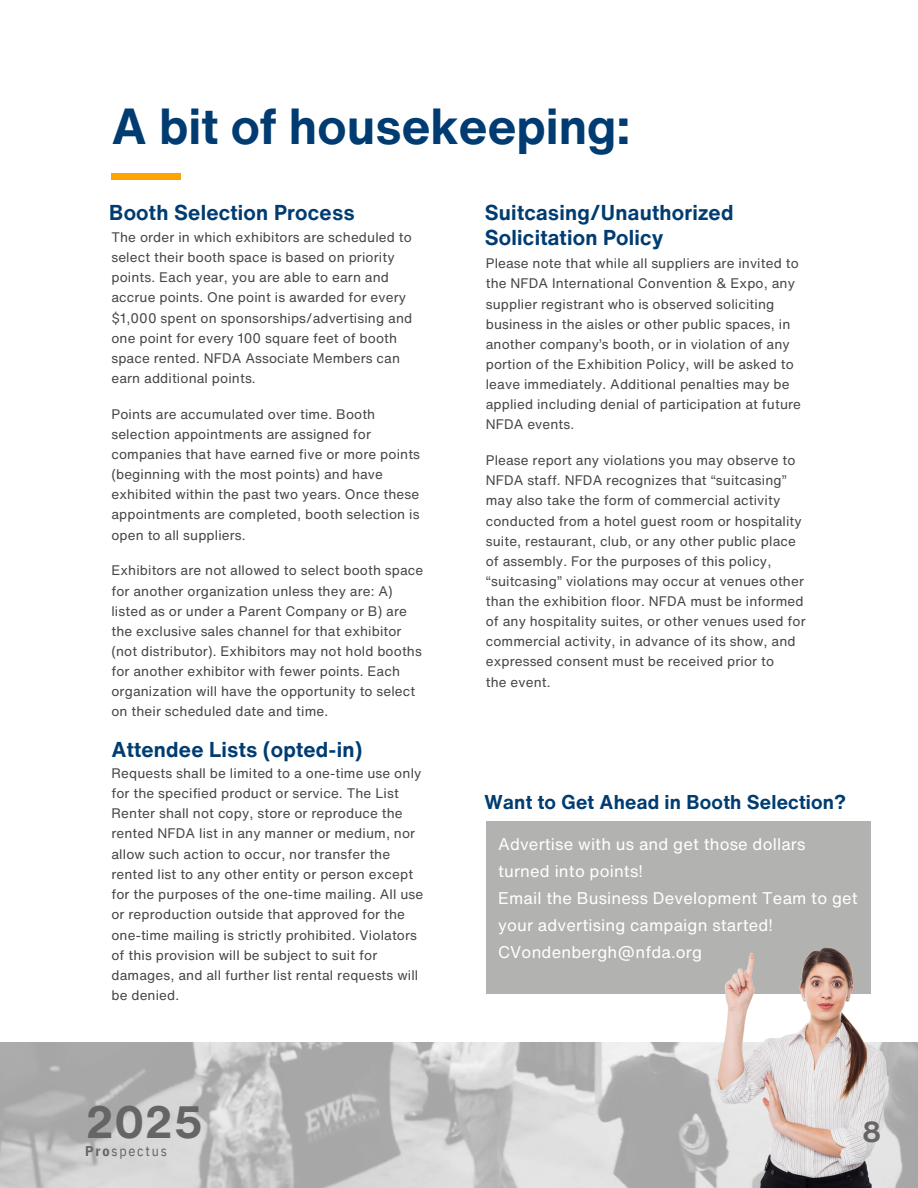
<style>
.page{position:relative;width:918px;height:1188px;background:#fff}
.page>*{position:absolute;margin:0;border:0;box-sizing:border-box;transform-origin:0 0}
.t1{font:700 49.35px "Helvetica Now Text";color:#003c71}
.t2{font:700 44.1px "Helvetica Now Text";color:#656565}
.t3{font:700 28.2px "Helvetica Now Text";color:#656565}
.t4{font:700 21px/24.8px "Helvetica Now Text";letter-spacing:.01em;color:#003c71}
.t5{font:700 19.5px "Helvetica Now Text";letter-spacing:.01em;color:#003c71}
.t6{font:16.5px/27px "Helvetica Now Text";letter-spacing:.01em;color:#fff}
.t7{font:14.1px "IBM Plex Sans Cond";letter-spacing:.125em;color:#656565}
.t8{font:13.5px/20.1px "Helvetica Now Text";letter-spacing:.01em;color:#464646}
.s1{font-weight:700}
</style>
<div class="page">
<div style="left:487px;top:821px;width:384px;height:173px;background:#b2b2b1"></div>
<img style="left:0;top:1042px;width:918px;height:146px">
<img style="left:699px;top:947px;width:190px;height:241px">
<div style="left:111px;top:173px;width:70px;height:7px;background:#ffa300"></div>
<h2 class="t1" style="left:111px;top:89px;width:521px">A bit of housekeeping:</h2>
<h1 class="t4" style="left:109px;top:200px;width:247px">Booth Selection Process</h1>
<h2 class="t4" style="left:485px;top:200px;width:250px">Suitcasing/Unauthorized<br>Solicitation Policy</h2>
<p class="t8" style="left:111px;top:227px;width:302px">The order in which exhibitors are scheduled to</p>
<p class="t8" style="left:111px;top:247px;width:302px">select their booth space is based on priority points. Each year, you are able to earn and accrue points. One point is awarded for every $1,000 spent on sponsorships/advertising and one point for every 100 square feet of booth space rented. NFDA Associate Members can earn additional points.</p>
<p class="t8" style="left:111px;top:404px;width:310px">Points are accumulated over time. Booth selection appointments are assigned for companies that have earned five or more points (beginning with the most points) and have exhibited within the past two years. Once these appointments are completed, booth selection is open to all suppliers.</p>
<p class="t8" style="left:111px;top:560px;width:313px">Exhibitors are not allowed to select booth space for another organization unless they are: A) listed as or under a Parent Company or B) are the exclusive sales channel for that exhibitor (not distributor). Exhibitors may not hold booths for another exhibitor with fewer points. Each organization will have the opportunity to select on their scheduled date and time.</p>
<p class="t8" style="left:486px;top:253px;width:317px">Please note that while all suppliers are invited to the NFDA International Convention &amp; Expo, any supplier registrant who is observed soliciting business in the aisles or other public spaces, in another company’s booth, or in violation of any portion of the Exhibition Policy, will be asked to leave immediately. Additional penalties may be applied including denial of participation at future NFDA events.</p>
<p class="t8" style="left:486px;top:450px;width:311px">Please report any violations you may observe to</p>
<p class="t8" style="left:486px;top:470px;width:303px">NFDA staff. NFDA recognizes that “suitcasing”</p>
<p class="t8" style="left:486px;top:490px;width:296px">may also take the form of commercial activity</p>
<h2 class="t8" style="left:486px;top:510px;width:318px">conducted from a hotel guest room or hospitality</h2>
<p class="t8" style="left:486px;top:531px;width:312px">suite, restaurant, club, or any other public place</p>
<h2 class="t8" style="left:486px;top:551px;width:287px">of assembly. For the purposes of this policy,</h2>
<h3 class="t8" style="left:486px;top:571px;width:320px">“suitcasing” violations may occur at venues other</h3>
<p class="t8" style="left:486px;top:591px;width:319px">than the exhibition floor. NFDA must be informed</p>
<p class="t8" style="left:486px;top:611px;width:321px">of any hospitality suites, or other venues used for commercial activity, in advance of its show, and expressed consent must be received prior to</p>
<p class="t8" style="left:486px;top:671px;width:66px">the event.</p>
<p class="t4" style="left:111px;top:737px;width:252px">Attendee Lists (opted-in)</p>
<p class="t8" style="left:111px;top:763px;width:313px">Requests shall be limited to a one-time use only for the specified product or service. The List Renter shall not copy, store or reproduce the rented NFDA list in any manner or medium, nor allow such action to occur, nor transfer the rented list to any other entity or person except for the purposes of the one-time mailing. All use or reproduction outside that approved for the one-time mailing is strictly prohibited. Violators of this provision will be subject to suit for damages, and all further list rental requests will be denied.</p>
<p class="t2" style="left:85px;top:1089px;width:119px">2025</p>
<p class="t7" style="left:85px;top:1141px;width:83px"><span class="s1">Pro</span>spectus</p>
<p class="t5" style="left:484px;top:787px;width:363px">Want to Get Ahead in Booth Selection?</p>
<p class="t6" style="left:498px;top:830px;width:361px">Advertise with us and get those dollars turned into points!<br>Email the Business Development Team to get your advertising campaign started!<br>CVondenbergh@nfda.org</p>
<p class="t3" style="left:862px;top:1110px;width:20px">8</p>
</div>
